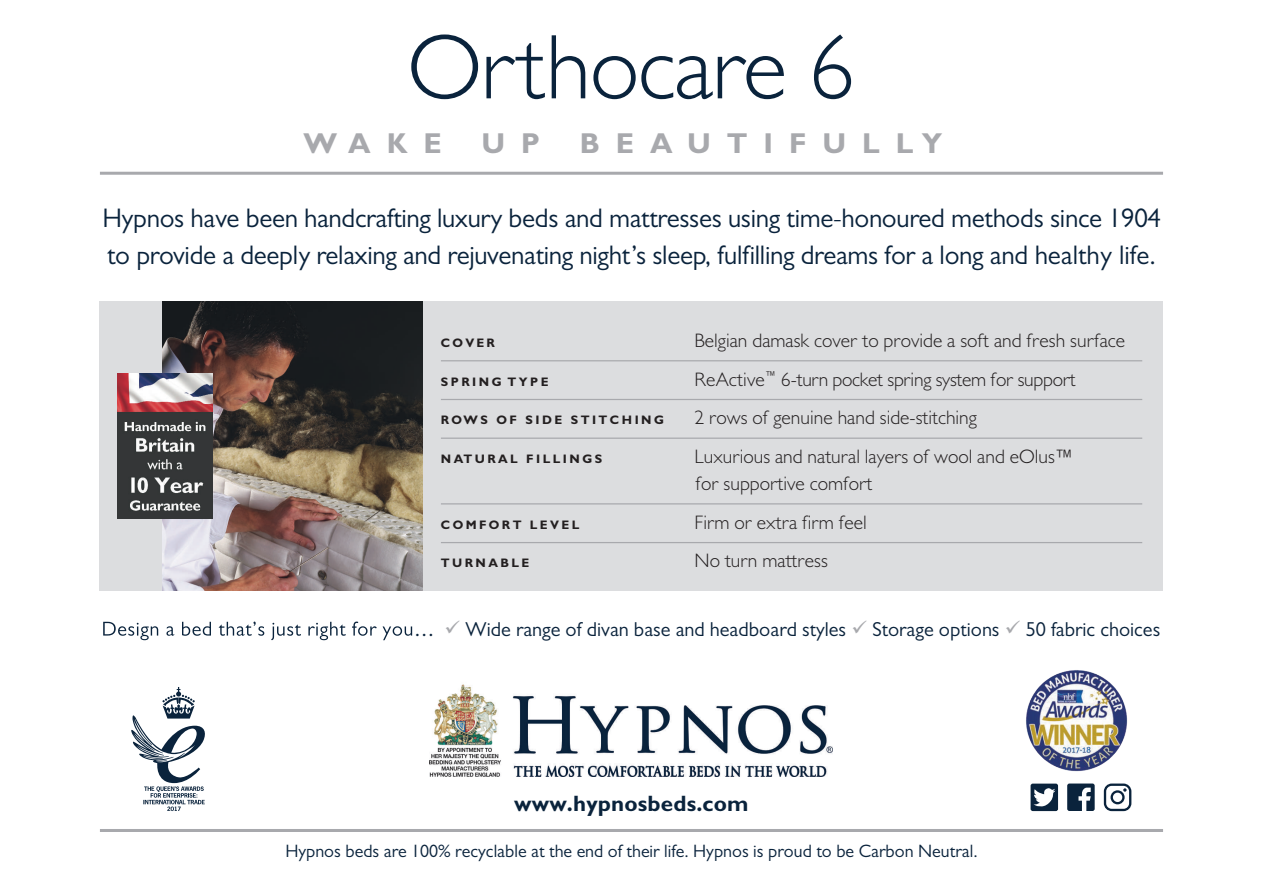
<style>
.page{position:relative;width:1263px;height:893px;background:#fff}
.page>*{position:absolute;margin:0;border:0;box-sizing:border-box;transform-origin:0 0}
.t1{font:300 92.4px "Gill Sans MT Std";letter-spacing:-.01em;color:#0a233c}
.t2{font:700 28.8px "Gill Sans MT Pro";letter-spacing:.55em;color:#a8a9ad}
.t3{font:27px/37.5px "Gill Sans MT Pro";letter-spacing:-.01em;color:#0a233c}
.t4{font:700 22.35px "Gill Sans MT Pro";letter-spacing:.005em;color:#0a233c}
.t5{font:20.25px "Gill Sans MT Pro";color:#0a233c}
.t6{font:500 20.25px "Gill Sans MT Pro";color:#0a233c}
.t7{font:300 19.65px/27.2px "Gill Sans MT Std";color:#231f20}
.t8{font:18px "Gill Sans MT Pro";color:#0a233c}
.t9{font:700 12.3px "Gill Sans MT Pro";letter-spacing:.195em;color:#231f20}
</style>
<div class="page">
<div style="left:100px;top:301px;width:1063px;height:290px;background:#dcdddf"></div>
<img style="left:162px;top:302px;width:260px;height:288px">
<hr style="left:100px;top:172px;width:1063px;height:3px;background:#a8a9ad">
<hr style="left:100px;top:829px;width:1063px;height:3px;background:#a8a9ad">
<svg style="left:131px;top:687px;width:74px;height:124px"></svg>
<svg style="left:1104px;top:783px;width:27px;height:28px"></svg>
<svg style="left:1067px;top:783px;width:28px;height:28px"></svg>
<svg style="left:1030px;top:784px;width:28px;height:27px"></svg>
<img style="left:1026px;top:670px;width:102px;height:102px">
<svg style="left:103px;top:622px;width:55px;height:18px"></svg>
<svg style="left:166px;top:626px;width:8px;height:10px"></svg>
<svg style="left:182px;top:622px;width:29px;height:14px"></svg>
<svg style="left:219px;top:622px;width:45px;height:14px"></svg>
<svg style="left:271px;top:623px;width:30px;height:17px"></svg>
<svg style="left:308px;top:622px;width:38px;height:18px"></svg>
<svg style="left:352px;top:622px;width:25px;height:14px"></svg>
<svg style="left:383px;top:626px;width:29px;height:14px"></svg>
<hr style="left:441px;top:360px;width:701px;height:1px;background:#a8a9ad">
<hr style="left:441px;top:399px;width:701px;height:1px;background:#a8a9ad">
<hr style="left:441px;top:438px;width:701px;height:1px;background:#a8a9ad">
<hr style="left:441px;top:503px;width:701px;height:1px;background:#a8a9ad">
<hr style="left:441px;top:542px;width:701px;height:1px;background:#a8a9ad">
<img style="left:117px;top:373px;width:96px;height:146px">
<img style="left:430px;top:684px;width:402px;height:92px">
<h1 class="t1" style="left:408px;top:35px;width:448px">Orthocare 6</h1>
<h2 class="t2" style="left:304px;top:133px;width:140px">WAKE</h2>
<h2 class="t2" style="left:481px;top:133px;width:60px">U P</h2>
<h2 class="t2" style="left:580px;top:133px;width:364px">BEAUTIFULLY</h2>
<h3 class="t3" style="left:102px;top:203px;width:1060px">Hypnos have been handcrafting luxury beds and mattresses using time-honoured methods since 1904 to provide a deeply relaxing and rejuvenating night’s sleep, fulfilling dreams for a long and healthy life.</h3>
<p class="t9" style="left:441px;top:338px;width:56px">COVER</p>
<p class="t7" style="left:694px;top:330px;width:432px">Belgian damask cover to provide a soft and fresh surface</p>
<p class="t9" style="left:441px;top:377px;width:109px">SPRING TYPE</p>
<p class="t7" style="left:694px;top:368px;width:383px">ReActive<sup>™</sup> 6-turn pocket spring system for support</p>
<p class="t9" style="left:441px;top:416px;width:225px">ROWS OF SIDE STITCHING</p>
<p class="t7" style="left:694px;top:407px;width:284px">2 rows of genuine hand side-stitching</p>
<p class="t9" style="left:441px;top:455px;width:163px">NATURAL FILLINGS</p>
<p class="t7" style="left:694px;top:446px;width:380px">Luxurious and natural layers of wool and eOlus™ for supportive comfort</p>
<p class="t9" style="left:441px;top:520px;width:140px">COMFORT LEVEL</p>
<p class="t7" style="left:694px;top:512px;width:174px">Firm or extra firm feel</p>
<p class="t9" style="left:441px;top:559px;width:90px">TURNABLE</p>
<p class="t7" style="left:694px;top:550px;width:135px">No turn mattress</p>
<p class="t6" style="left:414px;top:622px;width:22px">…</p>
<p class="t5" style="left:466px;top:622px;width:382px">Wide range of divan base and headboard styles</p>
<p class="t5" style="left:872px;top:622px;width:129px">Storage options</p>
<p class="t5" style="left:1026px;top:622px;width:136px">50 fabric choices</p>
<p class="t4" style="left:514px;top:796px;width:236px">www.hypnosbeds.com</p>
<p class="t8" style="left:285px;top:845px;width:694px">Hypnos beds are 100% recyclable at the end of their life. Hypnos is proud to be Carbon Neutral.</p>
</div>
